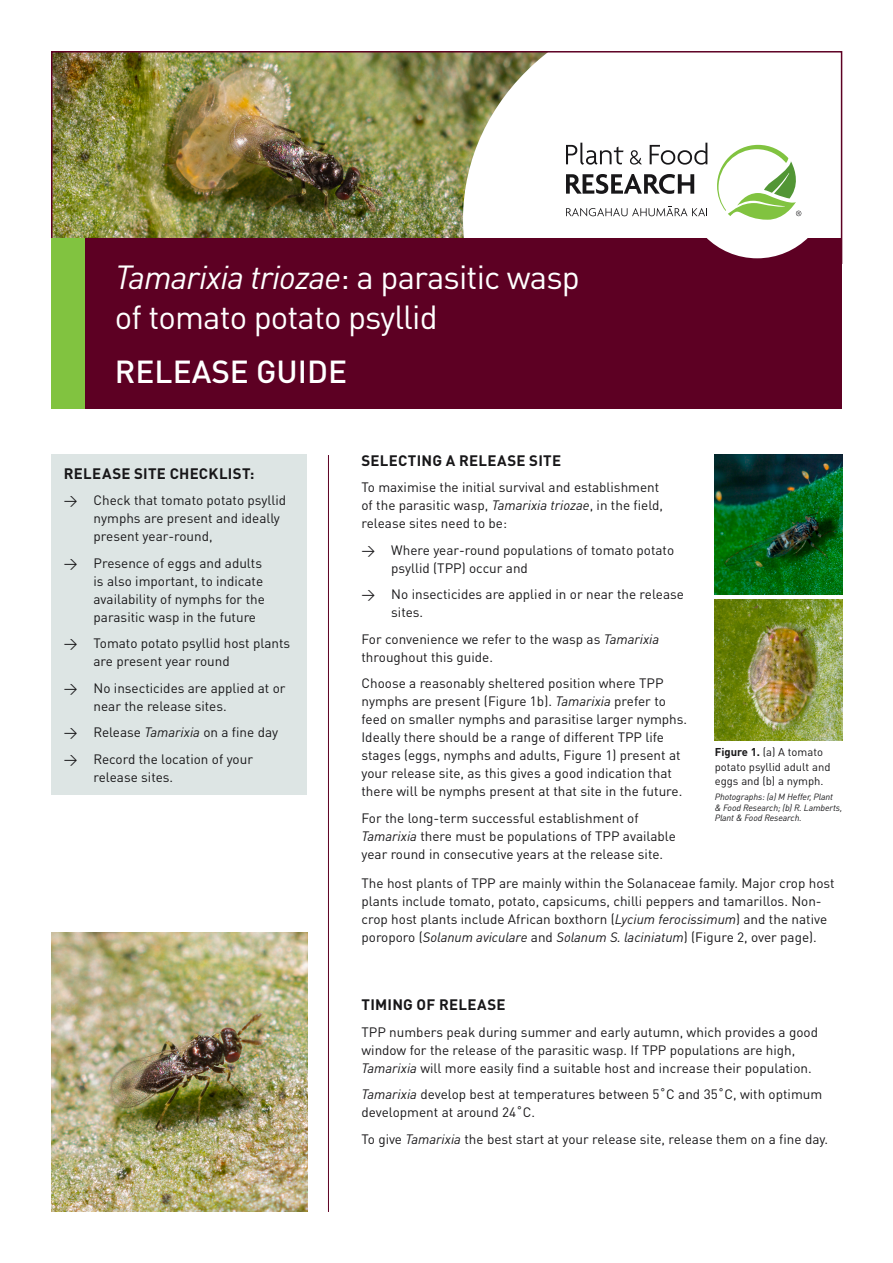
<style>
.page{position:relative;width:893px;height:1263px;background:#fff}
.page>*{position:absolute;margin:0;border:0;box-sizing:border-box;transform-origin:0 0}
.t1{font:33px/40.5px "DIN Pro";letter-spacing:-.025em;color:#fff}
.t2{font:500 31.5px "DIN Pro";color:#fff}
.t3{font:700 15px "DIN Pro";letter-spacing:.02em;color:#181719}
.t4{font:13.5px/18px "DIN Pro";color:#181719}
.t5{font:11.25px/14.2px "DIN Pro";color:#181719}
.t6{font:italic 9px/10.8px "DIN Pro";letter-spacing:-.01em;color:#181719}
.s1{font-style:italic}
.s2{font-weight:700}
</style>
<div class="page">
<img style="left:54px;top:54px;width:409px;height:184px">
<hr style="left:328px;top:455px;width:1px;height:757px;background:#5d0023">
<svg style="left:463px;top:51px;width:380px;height:358px"></svg>
<div style="left:51px;top:238px;width:791px;height:170px;background:#5d0023"></div>
<div style="left:684px;top:112px;width:146px;height:146px;background:#fff;border-radius:50%"></div>
<div style="left:51px;top:454px;width:256px;height:340px;background:#dde5e4"></div>
<div style="left:51px;top:51px;width:791px;height:213px;border:2px solid #5d0023"></div>
<div style="left:51px;top:238px;width:33px;height:170px;background:#81c340"></div>
<svg style="left:566px;top:174px;width:128px;height:20px"></svg>
<svg style="left:566px;top:206px;width:141px;height:10px"></svg>
<svg style="left:566px;top:143px;width:57px;height:22px"></svg>
<svg style="left:630px;top:150px;width:12px;height:15px"></svg>
<svg style="left:650px;top:143px;width:57px;height:22px"></svg>
<svg style="left:717px;top:145px;width:84px;height:75px"></svg>
<img style="left:715px;top:454px;width:127px;height:141px">
<img style="left:715px;top:600px;width:127px;height:140px">
<img style="left:51px;top:932px;width:256px;height:280px">
<h1 class="t1" style="left:115px;top:253px;width:467px"><span class="s1">Tamarixia triozae</span>: a parasitic wasp of tomato potato psyllid</h1>
<h2 class="t2" style="left:115px;top:346px;width:234px">RELEASE GUIDE</h2>
<p class="t3" style="left:64px;top:461px;width:192px">RELEASE SITE CHECKLIST:</p>
<p class="t4" style="left:94px;top:490px;width:194px;text-indent:-30px">→ Check that tomato potato psyllid nymphs are present and ideally present year-round,</p>
<p class="t4" style="left:94px;top:552px;width:173px;text-indent:-30px">→ Presence of eggs and adults is also important, to indicate availability of nymphs for the parasitic wasp in the future</p>
<p class="t4" style="left:94px;top:633px;width:198px;text-indent:-30px">→ Tomato potato psyllid host plants are present year round</p>
<p class="t4" style="left:94px;top:677px;width:194px;text-indent:-30px">→ No insecticides are applied at or near the release sites.</p>
<p class="t4" style="left:64px;top:722px;width:216px">→ Release <span class="s1">Tamarixia</span> on a fine day</p>
<p class="t4" style="left:94px;top:748px;width:161px;text-indent:-30px">→ Record the location of your release sites.</p>
<p class="t3" style="left:362px;top:448px;width:201px">SELECTING A RELEASE SITE</p>
<p class="t4" style="left:361px;top:477px;width:303px">To maximise the initial survival and establishment of the parasitic wasp, <span class="s1">Tamarixia triozae</span>, in the field, release sites need to be:</p>
<p class="t4" style="left:391px;top:540px;width:284px;text-indent:-30px">→ Where year-round populations of tomato potato psyllid (TPP) occur and</p>
<p class="t4" style="left:391px;top:584px;width:294px;text-indent:-30px">→ No insecticides are applied in or near the release sites.</p>
<p class="t4" style="left:361px;top:628px;width:299px">For convenience we refer to the wasp as <span class="s1">Tamarixia </span>throughout this guide.</p>
<p class="t4" style="left:361px;top:673px;width:327px">Choose a reasonably sheltered position where TPP nymphs are present (Figure 1b). <span class="s1">Tamarixia</span> prefer to feed on smaller nymphs and parasitise larger nymphs.<br>Ideally there should be a range of different TPP life stages (eggs, nymphs and adults, Figure 1) present at your release site, as this gives a good indication that there will be nymphs present at that site in the future.</p>
<p class="t4" style="left:361px;top:807px;width:316px">For the long-term successful establishment of<br><span class="s1">Tamarixia</span> there must be populations of TPP available year round in consecutive years at the release site.</p>
<p class="t5" style="left:715px;top:744px;width:117px"><span class="s2">Figure 1.</span> (a) A tomato potato psyllid adult and eggs and (b) a nymph.</p>
<p class="t6" style="left:715px;top:790px;width:129px">Photographs: (a) M Heffer, Plant<br>&amp; Food Research; (b) R. Lamberts,<br>Plant &amp; Food Research.</p>
<p class="t4" style="left:361px;top:873px;width:475px">The host plants of TPP are mainly within the Solanaceae family. Major crop host plants include tomato, potato, capsicums, chilli peppers and tamarillos. Non&shy;crop host plants include African boxthorn (<span class="s1">Lycium ferocissimum</span>) and the native poroporo (<span class="s1">Solanum aviculare</span> and <span class="s1">Solanum S. laciniatum</span>) (Figure 2, over page).</p>
<p class="t3" style="left:362px;top:992px;width:146px">TIMING OF RELEASE</p>
<p class="t4" style="left:361px;top:1022px;width:458px">TPP numbers peak during summer and early autumn, which provides a good window for the release of the parasitic wasp. If TPP populations are high,<br><span class="s1">Tamarixia</span> will more easily find a suitable host and increase their population.</p>
<p class="t4" style="left:361px;top:1084px;width:462px"><span class="s1">Tamarixia</span> develop best at temperatures between 5˚C and 35˚C, with optimum development at around 24˚C.</p>
<p class="t4" style="left:361px;top:1129px;width:468px">To give <span class="s1">Tamarixia</span> the best start at your release site, release them on a fine day.</p>
</div>
